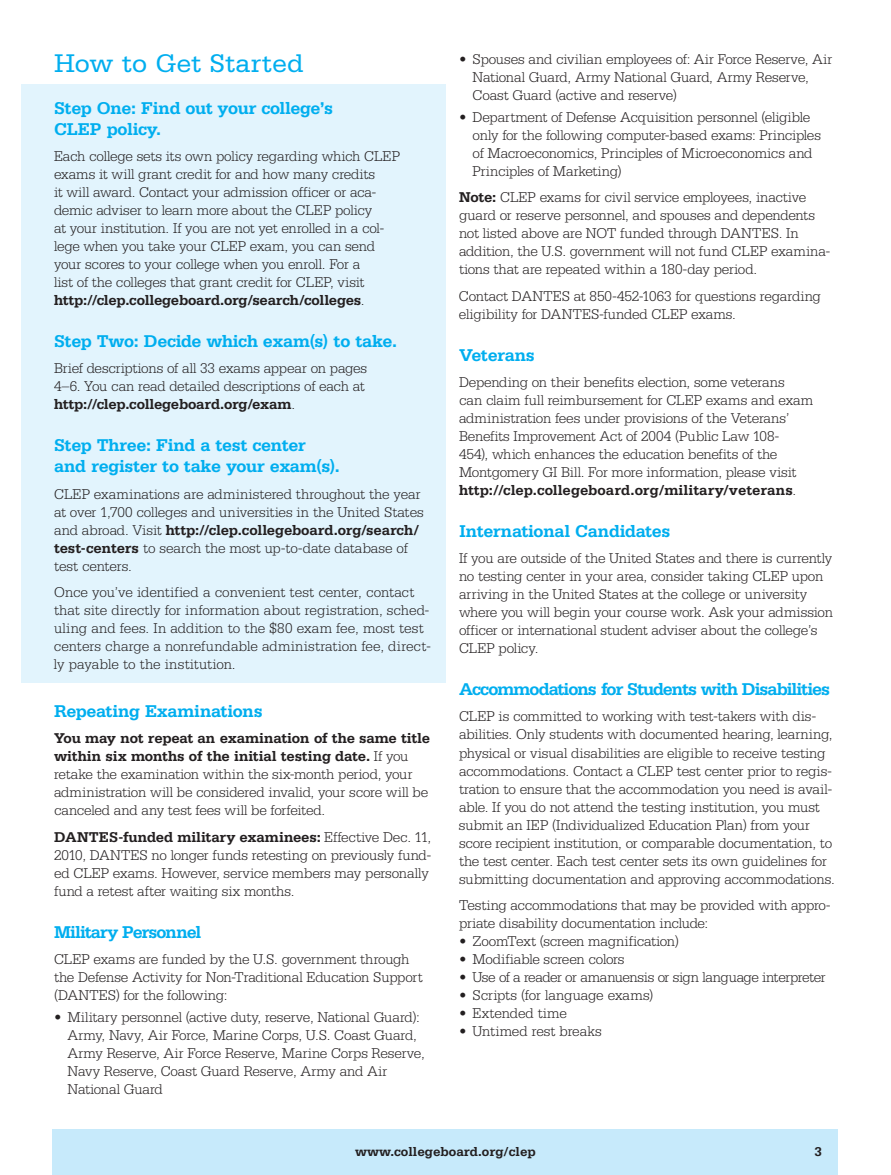
<style>
.page{position:relative;width:891px;height:1175px;background:#fff}
.page>*{position:absolute;margin:0;border:0;box-sizing:border-box;transform-origin:0 0}
.t1{font:27px "Serifa Std";color:#00aeef}
.t2{font:700 18px/21px "Serifa Std";letter-spacing:-.03em;color:#00aeef}
.t3{font:700 18px "Serifa Std";letter-spacing:-.06em;color:#00aeef}
.t4{font:300 15px/18px "Serifa Std";letter-spacing:-.01em;color:#231f20}
.t5{font:300 15px "Serifa Std";letter-spacing:-.035em;color:#231f20}
.t6{font:700 13.5px "Serifa Std";color:#231f20}
.s1{font-weight:700}
</style>
<div class="page">
<div style="left:52px;top:1130px;width:786px;height:44px;background:#c7eafb"></div>
<div style="left:21px;top:84px;width:425px;height:598px;background:#e2f4fd"></div>
<h1 class="t1" style="left:54px;top:48px;width:251px">How to Get Started</h1>
<p class="t2" style="left:54px;top:97px;width:281px">Step One: Find out your college’s<br>CLEP policy.</p>
<p class="t4" style="left:54px;top:147px;width:348px">Each college sets its own policy regarding which CLEP exams it will grant credit for and how many credits<br>it will award. Contact your admission officer or aca&shy;demic adviser to learn more about the CLEP policy<br>at your institution. If you are not yet enrolled in a col&shy;lege when you take your CLEP exam, you can send your scores to your college when you enroll. For a<br>list of the colleges that grant credit for CLEP, visit <span class="s1">http://clep.collegeboard.org/search/colleges</span>.</p>
<p class="t2" style="left:54px;top:330px;width:345px">Step Two: Decide which exam(s) to take.</p>
<p class="t4" style="left:54px;top:359px;width:315px">Brief descriptions of all 33 exams appear on pages<br>4–6. You can read detailed descriptions of each at <span class="s1">http://clep.collegeboard.org/exam</span>.</p>
<p class="t2" style="left:54px;top:435px;width:287px">Step Three: Find a test center and register to take your exam(s).</p>
<p class="t4" style="left:54px;top:485px;width:371px">CLEP examinations are administered throughout the year at over 1,700 colleges and universities in the United States and abroad. Visit <span class="s1">http://clep.collegeboard.org/search/ test-centers</span> to search the most up-to-date database of test centers.</p>
<p class="t4" style="left:54px;top:583px;width:379px">Once you’ve identified a convenient test center, contact that site directly for information about registration, sched&shy;uling and fees. In addition to the $80 exam fee, most test centers charge a nonrefundable administration fee, direct&shy;ly payable to the institution.</p>
<p class="t2" style="left:54px;top:700px;width:210px">Repeating Examinations</p>
<p class="t4" style="left:54px;top:729px;width:378px"><span class="s1">You may not repeat an examination of the same title within six months of the initial testing date.</span> If you retake the examination within the six-month period, your administration will be considered invalid, your score will be canceled and any test fees will be forfeited.</p>
<p class="t4" style="left:54px;top:827px;width:379px"><span class="s1">DANTES-funded military examinees:</span> Effective Dec. 11, 2010, DANTES no longer funds retesting on previously fund&shy;ed CLEP exams. However, service members may personally fund a retest after waiting six months.</p>
<p class="t3" style="left:54px;top:921px;width:149px">Military Personnel</p>
<p class="t4" style="left:54px;top:950px;width:370px">CLEP exams are funded by the U.S. government through the Defense Activity for Non-Traditional Education Support (DANTES) for the following:</p>
<p class="t4" style="left:67px;top:1008px;width:359px;text-indent:-13px">• Military personnel (active duty, reserve, National Guard):<br>Army, Navy, Air Force, Marine Corps, U.S. Coast Guard, Army Reserve, Air Force Reserve, Marine Corps Reserve, Navy Reserve, Coast Guard Reserve, Army and Air National Guard</p>
<p class="t4" style="left:473px;top:50px;width:362px;text-indent:-14px">• Spouses and civilian employees of: Air Force Reserve, Air<br>National Guard, Army National Guard, Army Reserve,<br>Coast Guard (active and reserve)</p>
<p class="t4" style="left:473px;top:108px;width:350px;text-indent:-13px">• Department of Defense Acquisition personnel (eligible only for the following computer-based exams: Principles of Macroeconomics, Principles of Microeconomics and Principles of Marketing)</p>
<p class="t4" style="left:459px;top:188px;width:373px"><span class="s1">Note:</span> CLEP exams for civil service employees, inactive guard or reserve personnel, and spouses and dependents not listed above are NOT funded through DANTES. In addition, the U.S. government will not fund CLEP examina&shy;tions that are repeated within a 180-day period.</p>
<p class="t4" style="left:459px;top:287px;width:363px">Contact DANTES at 850-452-1063 for questions regarding eligibility for DANTES-funded CLEP exams.</p>
<p class="t2" style="left:459px;top:344px;width:77px">Veterans</p>
<p class="t4" style="left:459px;top:373px;width:356px">Depending on their benefits election, some veterans<br>can claim full reimbursement for CLEP exams and exam administration fees under provisions of the Veterans’ Benefits Improvement Act of 2004 (Public Law 108-<br>454), which enhances the education benefits of the Montgomery GI Bill. For more information, please visit <span class="s1">http://clep.collegeboard.org/military/veterans</span>.</p>
<p class="t2" style="left:459px;top:520px;width:213px">International Candidates</p>
<p class="t4" style="left:459px;top:549px;width:376px">If you are outside of the United States and there is currently no testing center in your area, consider taking CLEP upon arriving in the United States at the college or university where you will begin your course work. Ask your admission officer or international student adviser about the college’s CLEP policy.</p>
<p class="t3" style="left:459px;top:678px;width:373px">Accommodations for Students with Disabilities</p>
<p class="t4" style="left:459px;top:707px;width:377px">CLEP is committed to working with test-takers with dis&shy;abilities. Only students with documented hearing, learning, physical or visual disabilities are eligible to receive testing accommodations. Contact a CLEP test center prior to regis&shy;tration to ensure that the accommodation you need is avail&shy;able. If you do not attend the testing institution, you must submit an IEP (Individualized Education Plan) from your score recipient institution, or comparable documentation, to the test center. Each test center sets its own guidelines for submitting documentation and approving accommodations.</p>
<p class="t4" style="left:459px;top:896px;width:373px">Testing accommodations that may be provided with appro&shy;priate disability documentation include:</p>
<p class="t4" style="left:459px;top:932px;width:222px">• ZoomText (screen magnification)</p>
<p class="t4" style="left:459px;top:950px;width:167px">• Modifiable screen colors</p>
<p class="t5" style="left:459px;top:968px;width:368px">• Use of a reader or amanuensis or sign language interpreter</p>
<p class="t4" style="left:459px;top:986px;width:196px">• Scripts (for language exams)</p>
<p class="t4" style="left:459px;top:1004px;width:109px">• Extended time</p>
<p class="t4" style="left:459px;top:1022px;width:144px">• Untimed rest breaks</p>
<p class="t6" style="left:355px;top:1143px;width:182px">www.collegeboard.org/clep</p>
<p class="t6" style="left:814px;top:1143px;width:9px">3</p>
</div>
